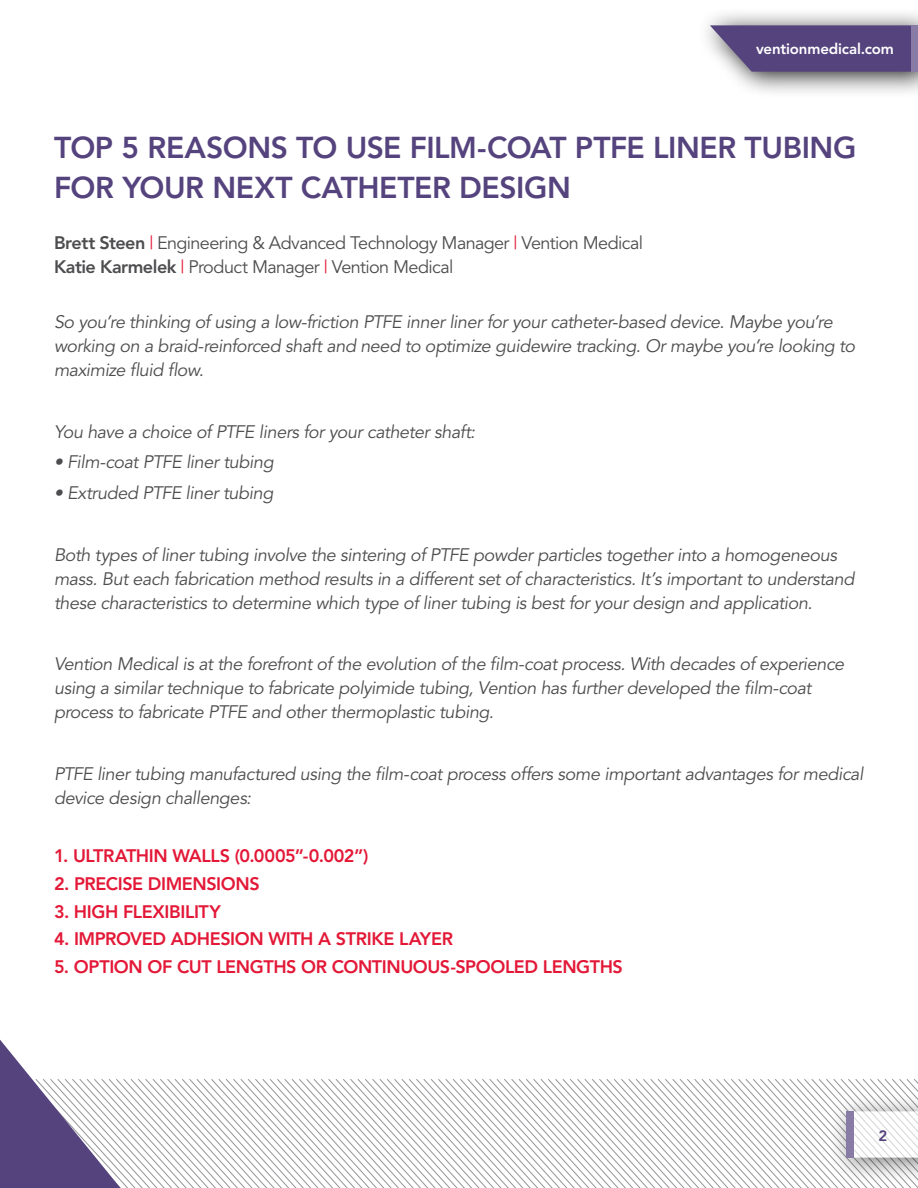
<style>
.page{position:relative;width:918px;height:1188px;background:#fff}
.page>*{position:absolute;margin:0;border:0;box-sizing:border-box;transform-origin:0 0}
.t1{font:800 30px/39.8px "Avenir";letter-spacing:-.015em;color:#55437e}
.t2{font:italic 18px/24px "Avenir";letter-spacing:-.025em;color:#4d4d4f}
.t3{font:800 18px "Avenir";letter-spacing:-.02em;color:#e31837}
.t4{font:18px/24px "Avenir";letter-spacing:-.035em;color:#4d4d4f}
.t5{font:800 15px "Avenir";letter-spacing:-.01em;color:#fff}
.t6{font:800 15px "Avenir";color:#55437e}
.s1{font-weight:800}
.s2{color:#e31837}
</style>
<div class="page">
<svg style="left:0;top:1040px;width:918px;height:148px"></svg>
<div style="left:695px;top:7px;width:223px;height:92px;background:#000;opacity:.85"></div>
<svg style="left:710px;top:25px;width:201px;height:47px;background:#635388"></svg>
<div style="left:911px;top:25px;width:7px;height:47px;background:#887ba5"></div>
<p class="t5" style="left:756px;top:40px;width:139px">ventionmedical.com</p>
<h1 class="t1" style="left:54px;top:127px;width:804px">TOP 5 REASONS TO USE FILM-COAT PTFE LINER TUBING<br>FOR YOUR NEXT CATHETER DESIGN</h1>
<p class="t4" style="left:54px;top:232px;width:591px"><span class="s1">Brett Steen</span> <span class="s2">|</span> Engineering &amp; Advanced Technology Manager <span class="s2">|</span> Vention Medical<br><span class="s1">Katie Karmelek</span> <span class="s2">|</span> Product Manager <span class="s2">|</span> Vention Medical</p>
<p class="t2" style="left:54px;top:310px;width:803px">So you’re thinking of using a low-friction PTFE inner liner for your catheter-based device. Maybe you’re working on a braid-reinforced shaft and need to optimize guidewire tracking. Or maybe you’re looking to maximize fluid flow.</p>
<p class="t2" style="left:54px;top:420px;width:423px">You have a choice of PTFE liners for your catheter shaft:</p>
<p class="t2" style="left:54px;top:451px;width:221px">• Film-coat PTFE liner tubing</p>
<p class="t2" style="left:54px;top:481px;width:221px">• Extruded PTFE liner tubing</p>
<p class="t2" style="left:54px;top:543px;width:802px">Both types of liner tubing involve the sintering of PTFE powder particles together into a homogeneous mass. But each fabrication method results in a different set of characteristics. It’s important to understand these characteristics to determine which type of liner tubing is best for your design and application.</p>
<p class="t2" style="left:54px;top:652px;width:792px">Vention Medical is at the forefront of the evolution of the film-coat process. With decades of experience using a similar technique to fabricate polyimide tubing, Vention has further developed the film-coat process to fabricate PTFE and other thermoplastic tubing.</p>
<p class="t2" style="left:54px;top:762px;width:811px">PTFE liner tubing manufactured using the film-coat process offers some important advantages for medical device design challenges:</p>
<p class="t3" style="left:54px;top:845px;width:316px">1. ULTRATHIN WALLS (0.0005”-0.002”)</p>
<p class="t3" style="left:54px;top:873px;width:207px">2. PRECISE DIMENSIONS</p>
<p class="t3" style="left:54px;top:901px;width:168px">3. HIGH FLEXIBILITY</p>
<p class="t3" style="left:54px;top:928px;width:401px">4. IMPROVED ADHESION WITH A STRIKE LAYER</p>
<p class="t3" style="left:54px;top:956px;width:570px">5. OPTION OF CUT LENGTHS OR CONTINUOUS-SPOOLED LENGTHS</p>
<p class="t6" style="left:879px;top:1127px;width:10px">2</p>
</div>
